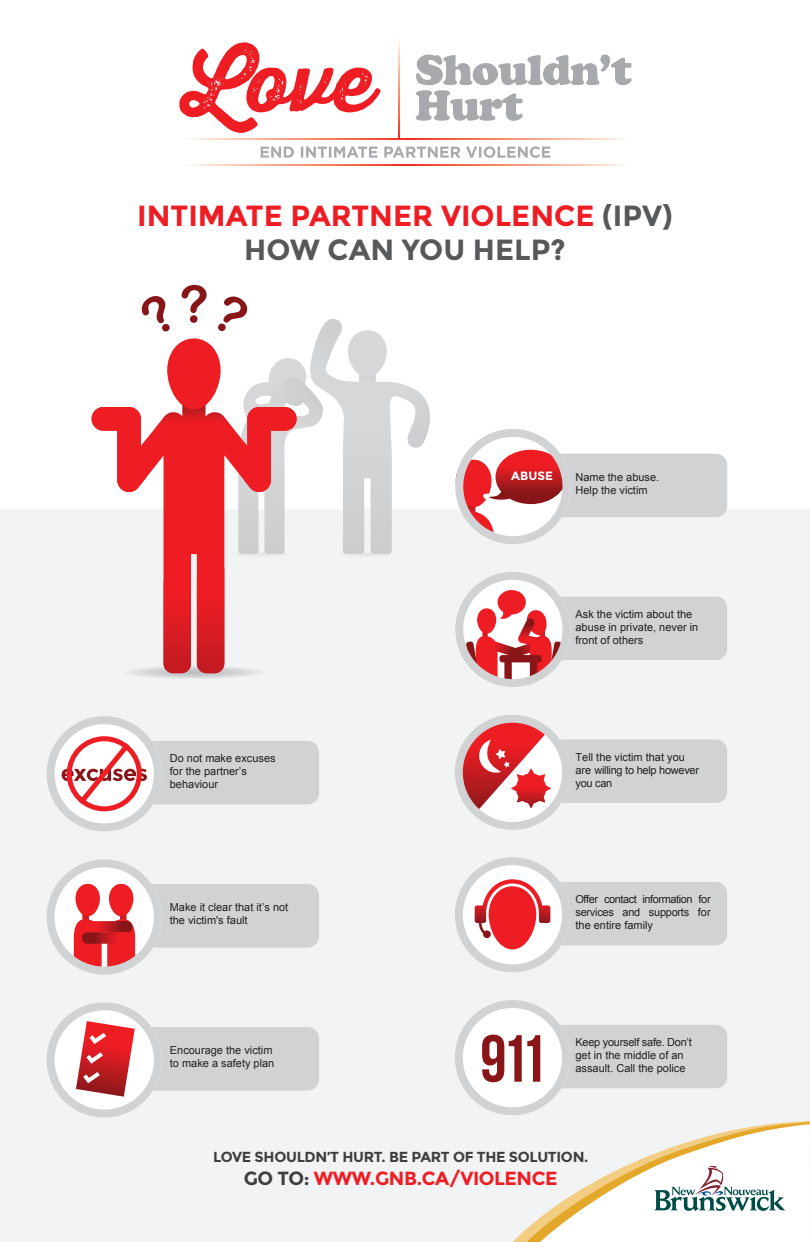
<style>
.page{position:relative;width:810px;height:1242px;background:#fff}
.page>*{position:absolute;margin:0;border:0;box-sizing:border-box;transform-origin:0 0}
.t1{font:700 29.2px/35px "Montserrat";color:#ee1d23;text-align:center}
.t2{font:700 19px "Montserrat";letter-spacing:-.02em;color:#ee1d23}
.t3{font:700 14.5px "Montserrat";letter-spacing:-.02em;color:#3e3e3f}
.t4{font:700 12px "Montserrat";color:#fff}
.t5{font:11px/13.1px "Arial";color:#231f20}
.t6{font:11px/13.1px "Arial";letter-spacing:-.025em;color:#231f20}
.s1{color:#57585a}
.s2{color:#3e3e3f}
</style>
<div class="page">
<div style="left:0;top:510px;width:810px;height:732px;background:#f2f3f4"></div>
<svg style="left:179px;top:42px;width:202px;height:91px"></svg>
<svg style="left:399px;top:40px;width:1px;height:99px"></svg>
<svg style="left:188px;top:139px;width:439px;height:1px"></svg>
<svg style="left:188px;top:165px;width:439px;height:1px"></svg>
<svg style="left:416px;top:54px;width:216px;height:67px"></svg>
<svg style="left:261px;top:146px;width:289px;height:12px"></svg>
<div style="left:330px;top:550px;width:75px;height:8px;background:#ecedee;border-radius:50%"></div>
<svg style="left:108px;top:663px;width:172px;height:17px"></svg>
<svg style="left:108px;top:554px;width:172px;height:119px"></svg>
<svg style="left:164px;top:569px;width:27px;height:104px"></svg>
<svg style="left:197px;top:567px;width:27px;height:106px"></svg>
<svg style="left:92px;top:285px;width:348px;height:269px"></svg>
<div style="left:137px;top:741px;width:182px;height:63px;background:#d1d2d4;border-radius:11px"></div>
<svg style="left:47px;top:716px;width:115px;height:115px"></svg>
<div style="left:137px;top:884px;width:182px;height:64px;background:#d1d2d4;border-radius:11px"></div>
<svg style="left:47px;top:859px;width:115px;height:116px"></svg>
<div style="left:545px;top:882px;width:182px;height:63px;background:#d1d2d4;border-radius:11px"></div>
<svg style="left:455px;top:857px;width:115px;height:115px"></svg>
<svg style="left:455px;top:1000px;width:355px;height:242px"></svg>
<div style="left:546px;top:597px;width:181px;height:63px;background:#d1d2d4;border-radius:11px"></div>
<svg style="left:455px;top:572px;width:116px;height:115px"></svg>
<div style="left:137px;top:1027px;width:182px;height:64px;background:#d1d2d4;border-radius:11px"></div>
<svg style="left:47px;top:1002px;width:115px;height:116px"></svg>
<div style="left:545px;top:739px;width:182px;height:64px;background:#d1d2d4;border-radius:11px"></div>
<div style="left:546px;top:454px;width:181px;height:63px;background:#d1d2d4;border-radius:11px"></div>
<svg style="left:455px;top:429px;width:116px;height:115px"></svg>
<svg style="left:455px;top:715px;width:115px;height:115px"></svg>
<h1 class="t1" style="left:137px;top:198px;width:537px">INTIMATE PARTNER VIOLENCE <span class="s1">(IPV)<br>HOW CAN YOU HELP?</span></h1>
<p class="t5" style="left:170px;top:752px;width:107px">Do not make excuses for the partner’s behaviour</p>
<p class="t4" style="left:511px;top:469px;width:43px">ABUSE</p>
<p class="t5" style="left:576px;top:470px;width:85px">Name the abuse.<br>Help the victim</p>
<p class="t5" style="left:576px;top:607px;width:124px">Ask the victim about the abuse in private, never in front of others</p>
<p class="t6" style="left:576px;top:750px;width:125px">Tell the victim that you are willing to help however you can</p>
<p class="t5" style="left:170px;top:901px;width:120px">Make it clear that it’s not the victim's fault</p>
<p class="t5" style="left:576px;top:893px;width:137px;text-align:justify">Offer contact information for services and supports for the entire family</p>
<p class="t5" style="left:170px;top:1044px;width:106px">Encourage the victim to make a safety plan</p>
<p class="t5" style="left:576px;top:1036px;width:118px">Keep yourself safe. Don’t get in the middle of an assault. Call the police</p>
<h3 class="t3" style="left:213px;top:1148px;width:377px">LOVE SHOULDN’T HURT. BE PART OF THE SOLUTION.</h3>
<h2 class="t2" style="left:244px;top:1167px;width:316px"><span class="s2">GO TO:</span> WWW.GNB.CA/VIOLENCE</h2>
</div>
